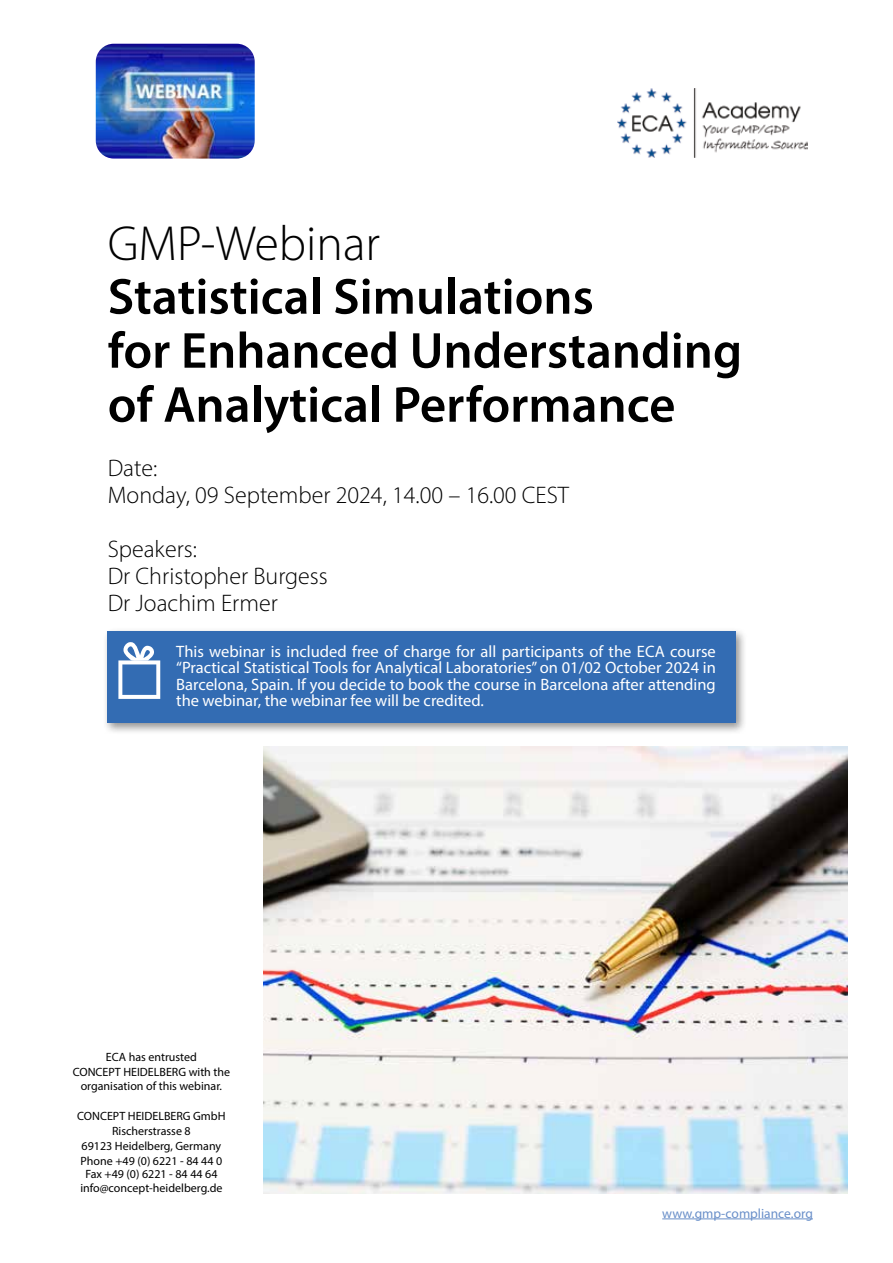
<style>
.page{position:relative;width:893px;height:1263px;background:#fff}
.page>*{position:absolute;margin:0;border:0;box-sizing:border-box;transform-origin:0 0}
.t1{font:600 51px/54px "Myriad Pro";color:#000}
.t2{font:300 49.5px "Myriad Pro";color:#000}
.t3{font:300 24px/27px "Myriad Pro";color:#000}
.t4{font:16.5px/16.5px "Myriad Pro";color:#fff;text-align:justify}
.t5{font:13.5px "Myriad Pro";color:#698fc9}
.t6{font:12px/15px "Myriad Pro";color:#000;text-align:center}
</style>
<div class="page">
<img style="left:96px;top:44px;width:159px;height:115px">
<hr style="left:662px;top:1218px;width:151px;height:1px;background:#698fc9">
<img style="left:264px;top:747px;width:583px;height:447px">
<div style="left:103px;top:627px;width:644px;height:108px;background:#000;opacity:.43"></div>
<div style="left:107px;top:631px;width:629px;height:92px;background:#336cb3"></div>
<svg style="left:118px;top:642px;width:42px;height:57px"></svg>
<img style="left:618px;top:88px;width:189px;height:69px">
<h2 class="t2" style="left:108px;top:213px;width:274px">GMP-Webinar</h2>
<h1 class="t1" style="left:108px;top:268px;width:636px">Statistical Simulations<br>for Enhanced Understanding of Analytical Performance</h1>
<h3 class="t3" style="left:108px;top:454px;width:463px">Date:<br>Monday, 09 September 2024, 14.00 – 16.00 CEST</h3>
<h3 class="t3" style="left:108px;top:535px;width:222px">Speakers:<br>Dr Christopher Burgess<br>Dr Joachim Ermer</h3>
<p class="t4" style="left:176px;top:643px;width:541px">This webinar is included free of charge for all participants of the ECA course “Practical Statistical Tools for Analytical Laboratories” on 01/02 October 2024 in Barcelona, Spain. If you decide to book the course in Barcelona after attending the webinar, the webinar fee will be credited.</p>
<p class="t6" style="left:73px;top:1050px;width:159px;line-height:14.4px">ECA has entrusted<br>CONCEPT HEIDELBERG with the organisation of this webinar.</p>
<p class="t6" style="left:77px;top:1108px;width:150px">CONCEPT HEIDELBERG GmbH<br>Rischerstrasse 8<br>69123 Heidelberg, Germany<br>Phone +49 (0) 6221 - 84 44 0</p>
<p class="t6" style="left:80px;top:1167px;width:144px;line-height:13.5px">Fax +49 (0) 6221 - 84 44 64 info@concept-heidelberg.de</p>
<p class="t5" style="left:662px;top:1205px;width:152px">www.gmp-compliance.org</p>
</div>
